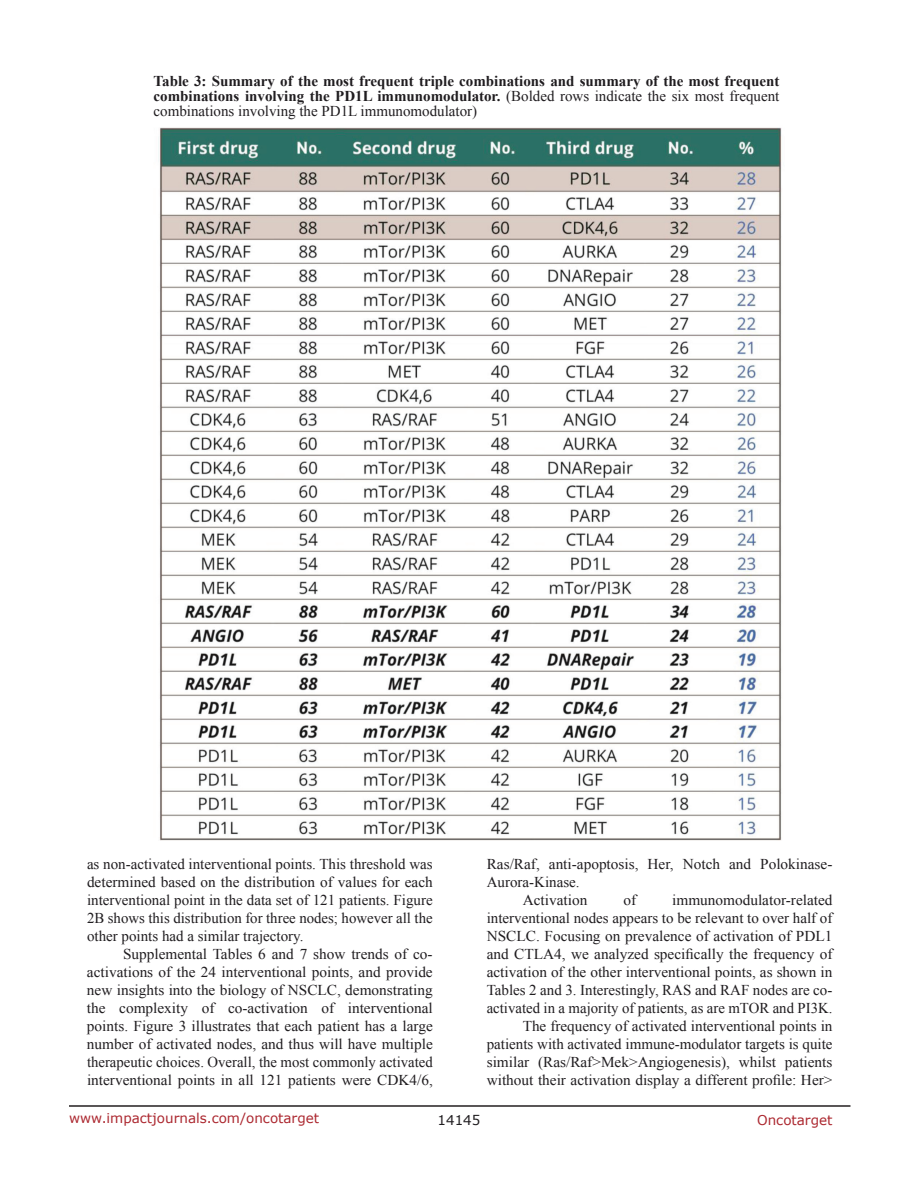
<style>
.page{position:relative;width:918px;height:1188px;background:#fff}
.page>*{position:absolute;margin:0;border:0;box-sizing:border-box;transform-origin:0 0}
.t1{font:15px/18px "Times New Roman";color:#201d20;text-align:justify}
.t2{font:700 15px/15px "Times New Roman";color:#201d20;text-align:justify}
.t3{font:13.5px "Verdana";color:#ac2830}
.t4{font:13.5px "Verdana";color:#201d20}
.s1{font-weight:400}
</style>
<div class="page">
<hr style="left:69px;top:1105px;width:781px;height:2px;background:#231f20">
<img style="left:158px;top:127px;width:624px;height:714px">
<p class="t2" style="left:154px;top:73px;width:627px">Table 3: Summary of the most frequent triple combinations and summary of the most frequent combinations involving the PD1L immunomodulator. <span class="s1">(Bolded rows indicate the six most frequent combinations involving the PD1L immunomodulator)</span></p>
<p class="t1" style="left:87px;top:855px;width:347px">as non-activated interventional points. This threshold was determined based on the distribution of values for each interventional point in the data set of 121 patients. Figure 2B shows this distribution for three nodes; however all the other points had a similar trajectory.</p>
<p class="t1" style="left:87px;top:945px;width:347px;text-indent:36px">Supplemental Tables 6 and 7 show trends of co&shy;activations of the 24 interventional points, and provide new insights into the biology of NSCLC, demonstrating the complexity of co-activation of interventional points. Figure 3 illustrates that each patient has a large number of activated nodes, and thus will have multiple therapeutic choices. Overall, the most commonly activated interventional points in all 121 patients were CDK4/6,</p>
<p class="t1" style="left:487px;top:855px;width:347px">Ras/Raf, anti-apoptosis, Her, Notch and Polokinase-</p>
<p class="t1" style="left:487px;top:873px;width:94px">Aurora-Kinase.</p>
<p class="t1" style="left:523px;top:891px;width:66px">Activation</p>
<p class="t1" style="left:623px;top:891px;width:14px">of</p>
<p class="t1" style="left:487px;top:891px;width:347px;text-align:right">immunomodulator-related<br>interventional nodes appears to be relevant to over half of NSCLC. Focusing on prevalence of activation of PDL1 and CTLA4, we analyzed specifically the frequency of activation of the other interventional points, as shown in Tables 2 and 3. Interestingly, RAS and RAF nodes are co&shy;activated in a majority of patients, as are mTOR and PI3K.<br>The frequency of activated interventional points in patients with activated immune-modulator targets is quite similar (Ras/Raf&gt;Mek&gt;Angiogenesis), whilst patients without their activation display a different profile: Her&gt;</p>
<p class="t3" style="left:69px;top:1109px;width:252px">www.impactjournals.com/oncotarget</p>
<p class="t4" style="left:438px;top:1111px;width:44px">14145</p>
<p class="t3" style="left:757px;top:1111px;width:77px">Oncotarget</p>
</div>
